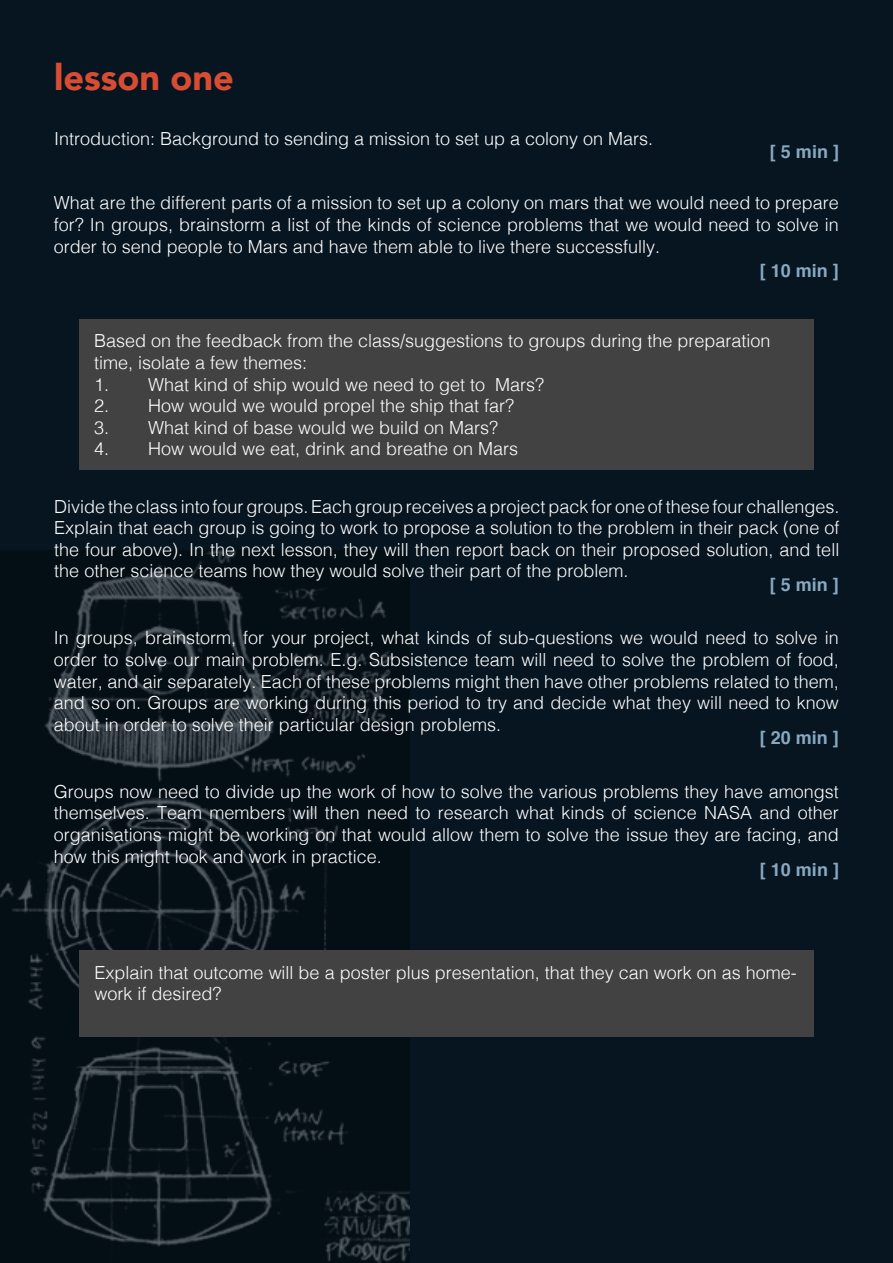
<style>
.page{position:relative;width:893px;height:1263px;background:#fff}
.page>*{position:absolute;margin:0;border:0;box-sizing:border-box;transform-origin:0 0}
.t1{font:900 36px "Avenir";color:#d84c33}
.t2{font:300 18px/21.6px "Helvetica";color:#fff;text-align:justify}
.t3{font:700 18px "Helvetica";color:#87a9c1}
</style>
<div class="page">
<div style="left:1px;top:0;width:892px;height:1263px;background:#071520"></div>
<img style="left:0;top:550px;width:409px;height:713px">
<div style="left:79px;top:319px;width:735px;height:151px;background:#424242"></div>
<div style="left:80px;top:951px;width:734px;height:86px;background:#424242"></div>
<p class="t1" style="left:54px;top:47px;width:181px">lesson one</p>
<p class="t2" style="left:54px;top:126px;width:601px">Introduction: Background to sending a mission to set up a colony on Mars.</p>
<p class="t3" style="left:770px;top:137px;width:71px">[ 5 min ]</p>
<p class="t2" style="left:54px;top:191px;width:787px">What are the different parts of a mission to set up a colony on mars that we would need to prepare for? In groups, brainstorm a list of the kinds of science problems that we would need to solve in order to send people to Mars and have them able to live there successfully.</p>
<p class="t3" style="left:760px;top:256px;width:81px">[ 10 min ]</p>
<p class="t2" style="left:94px;top:329px;width:678px">Based on the feedback from the class/suggestions to groups during the preparation time, isolate a few themes:</p>
<p class="t2" style="left:94px;top:372px;width:452px">1. What kind of ship would we need to get to Mars?</p>
<p class="t2" style="left:94px;top:394px;width:422px">2. How would we would propel the ship that far?</p>
<p class="t2" style="left:94px;top:415px;width:406px">3. What kind of base would we build on Mars?</p>
<p class="t2" style="left:94px;top:437px;width:426px">4. How would we eat, drink and breathe on Mars</p>
<p class="t2" style="left:54px;top:494px;width:787px">Divide the class into four groups. Each group receives a project pack for one of these four challenges.<br>Explain that each group is going to work to propose a solution to the problem in their pack (one of the four above). In the next lesson, they will then report back on their proposed solution, and tell the other science teams how they would solve their part of the problem.</p>
<p class="t3" style="left:770px;top:570px;width:71px">[ 5 min ]</p>
<p class="t2" style="left:54px;top:626px;width:786px">In groups, brainstorm, for your project, what kinds of sub-questions we would need to solve in order to solve our main problem. E.g. Subsistence team will need to solve the problem of food, water, and air separately. Each of these problems might then have other problems related to them, and so on. Groups are working during this period to try and decide what they will need to know about in order to solve their particular design problems.</p>
<p class="t3" style="left:760px;top:723px;width:81px">[ 20 min ]</p>
<p class="t2" style="left:54px;top:779px;width:787px">Groups now need to divide up the work of how to solve the various problems they have amongst themselves. Team members will then need to research what kinds of science NASA and other organisations might be working on that would allow them to solve the issue they are facing, and how this might look and work in practice.</p>
<p class="t3" style="left:760px;top:855px;width:81px">[ 10 min ]</p>
<p class="t2" style="left:95px;top:960px;width:704px">Explain that outcome will be a poster plus presentation, that they can work on as home&shy;work if desired?</p>
</div>
